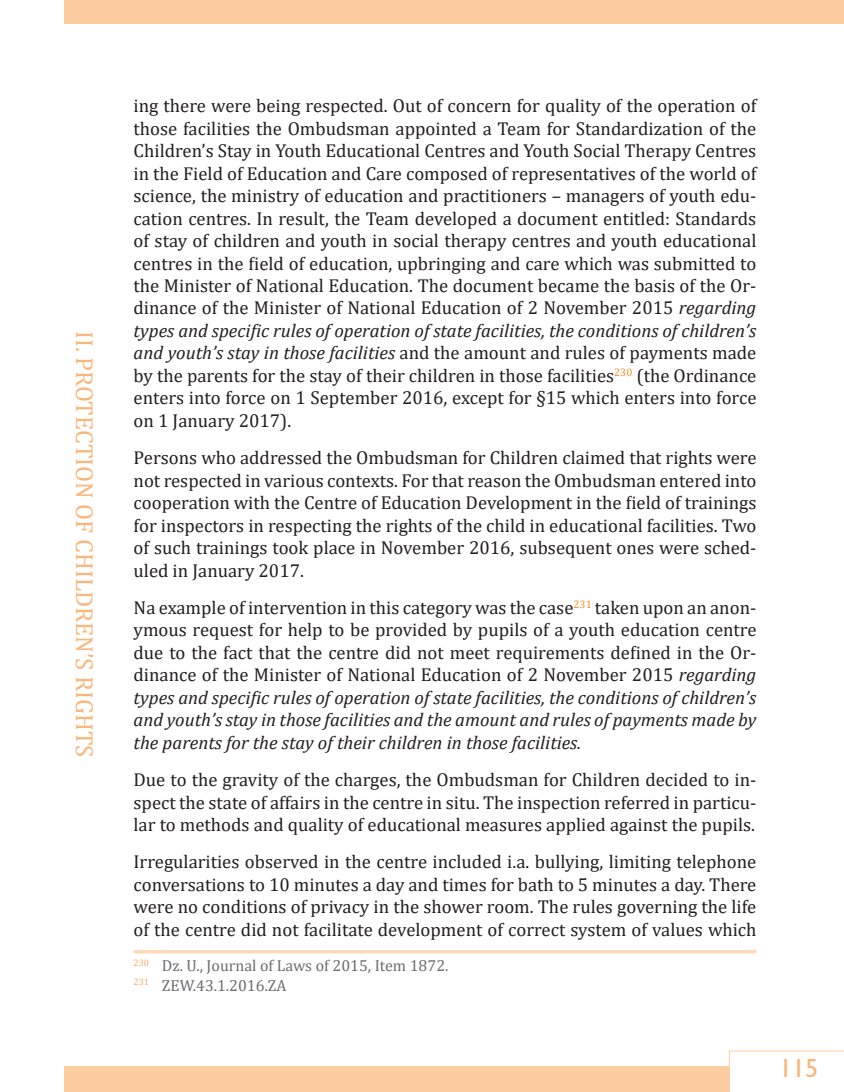
<style>
.page{position:relative;width:844px;height:1092px;background:#fff}
.page>*{position:absolute;margin:0;border:0;box-sizing:border-box;transform-origin:0 0}
.t1{font:26.25px "Gill Sans";color:#fbb67a}
.t2{font:24.5px "Cambria";color:#fbb67a}
.t3{font:18.72px/22.4px "Cambria";color:#231f20;text-align:justify}
.t4{font:15.92px/19.6px "Cambria";color:#6c6d70}
.s1{font-style:italic}
</style>
<div class="page">
<div style="left:64px;top:0;width:780px;height:24px;background:#fccda1"></div>
<div style="left:64px;top:1065px;width:780px;height:27px;background:#fccda1"></div>
<hr style="left:134px;top:950px;width:622px;height:3px;background:#fdd9b6">
<div style="left:729px;top:1051px;width:115px;height:41px;background:#fff"></div>
<h2 class="t2" style="left:99px;top:331px;width:428px;rotate:90deg">II. PROTECTION OF CHILDREN’S RIGHTS</h2>
<p class="t3" style="left:133px;top:94px;width:624px">ing there were being respected. Out of concern for quality of the operation of those facilities the Ombudsman appointed a Team for Standardization of the Children’s Stay in Youth Educational Centres and Youth Social Therapy Centres in the Field of Education and Care composed of representatives of the world of science, the ministry of education and practitioners – managers of youth edu&shy;cation centres. In result, the Team developed a document entitled: Standards of stay of children and youth in social therapy centres and youth educational centres in the field of education, upbringing and care which was submitted to the Minister of National Education. The document became the basis of the Or&shy;dinance of the Minister of National Education of 2 November 2015 <span class="s1">regarding types and specific rules of operation of state facilities, the conditions of children’s and youth’s stay in those facilities</span> and the amount and rules of payments made by the parents for the stay of their children in those facilities<sup>230</sup> (the Ordinance enters into force on 1 September 2016, except for §15 which enters into force on 1 January 2017).</p>
<p class="t3" style="left:134px;top:446px;width:624px">Persons who addressed the Ombudsman for Children claimed that rights were not respected in various contexts. For that reason the Ombudsman entered into cooperation with the Centre of Education Development in the field of trainings for inspectors in respecting the rights of the child in educational facilities. Two of such trainings took place in November 2016, subsequent ones were sched&shy;uled in January 2017.</p>
<p class="t3" style="left:134px;top:596px;width:624px">Na example of intervention in this category was the case<sup>231</sup> taken upon an anon&shy;ymous request for help to be provided by pupils of a youth education centre due to the fact that the centre did not meet requirements defined in the Or&shy;dinance of the Minister of National Education of 2 November 2015 <span class="s1">regarding types and specific rules of operation of state facilities, the conditions of children’s and youth’s stay in those facilities and the amount and rules of payments made by the parents for the stay of their children in those facilities.</span></p>
<p class="t3" style="left:134px;top:768px;width:624px">Due to the gravity of the charges, the Ombudsman for Children decided to in&shy;spect the state of affairs in the centre in situ. The inspection referred in particu&shy;lar to methods and quality of educational measures applied against the pupils.</p>
<p class="t3" style="left:134px;top:851px;width:624px">Irregularities observed in the centre included i.a. bullying, limiting telephone conversations to 10 minutes a day and times for bath to 5 minutes a day. There were no conditions of privacy in the shower room. The rules governing the life of the centre did not facilitate development of correct system of values which</p>
<p class="t4" style="left:134px;top:956px;width:316px"><sup>230</sup> Dz. U., Journal of Laws of 2015, Item 1872.<br><sup>231</sup> ZEW.43.1.2016.ZA</p>
<h1 class="t1" style="left:779px;top:1052px;width:41px">115</h1>
</div>
